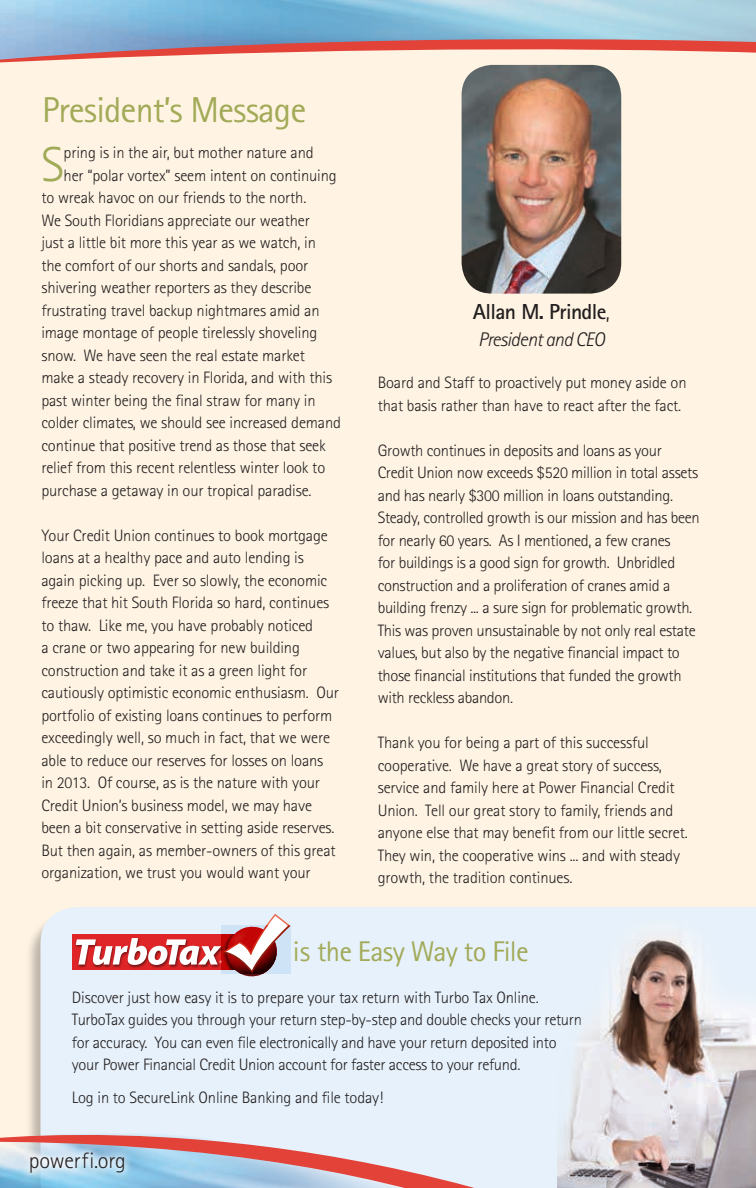
<style>
.page{position:relative;width:756px;height:1188px;background:#fff4e3}
.page>*{position:absolute;margin:0;border:0;box-sizing:border-box;transform-origin:0 0}
.t1{font:300 49.05px "Rotis Sans Serif";color:#a2aa58}
.t2{font:36px "Rotis Sans Serif";letter-spacing:-.025em;color:#a2aa58}
.t3{font:28.5px "Rotis Sans Serif";letter-spacing:-.025em;color:#a2aa58}
.t4{font:300 22.35px "Rotis Sans Serif";letter-spacing:-.01em;color:#231f20}
.t5{font:700 21.75px "Rotis Sans Serif";letter-spacing:-.03em;color:#231f20}
.t6{font:italic 300 19.8px "Rotis Sans Serif";letter-spacing:-.03em;color:#231f20}
.t7{font:300 16.5px/22.5px "Rotis Sans Serif";letter-spacing:-.01em;color:#231f20}
.s1{font-weight:300}
</style>
<div class="page">
<svg style="left:0;top:0;width:756px;height:225px"></svg>
<img style="left:462px;top:65px;width:159px;height:229px">
<div style="left:40px;top:907px;width:716px;height:175px;background:#e6f1fb"></div>
<svg style="left:76px;top:914px;width:214px;height:62px;background:#d9a1a6"></svg>
<svg style="left:0;top:1082px;width:558px;height:106px;background:#dbd9e3"></svg>
<svg style="left:21px;top:1143px;width:113px;height:39px;background:#b9d5e8"></svg>
<img style="left:558px;top:914px;width:198px;height:274px">
<h2 class="t2" style="left:42px;top:89px;width:266px">President’s Message</h2>
<h1 class="t1" style="left:41px;top:136px;width:24px">S</h1>
<p class="t7" style="left:64px;top:142px;width:252px">pring is in the air, but mother nature and</p>
<p class="t7" style="left:64px;top:164px;width:275px">her “polar vortex” seem intent on continuing</p>
<p class="t7" style="left:41px;top:187px;width:266px">to wreak havoc on our friends to the north.</p>
<p class="t7" style="left:41px;top:209px;width:270px">We South Floridians appreciate our weather</p>
<p class="t7" style="left:41px;top:232px;width:276px">just a little bit more this year as we watch, in</p>
<p class="t7" style="left:41px;top:254px;width:269px">the comfort of our shorts and sandals, poor</p>
<p class="t7" style="left:41px;top:277px;width:272px">shivering weather reporters as they describe</p>
<p class="t7" style="left:41px;top:299px;width:280px">frustrating travel backup nightmares amid an</p>
<p class="t7" style="left:41px;top:322px;width:278px">image montage of people tirelessly shoveling</p>
<p class="t7" style="left:41px;top:344px;width:265px">snow. We have seen the real estate market</p>
<p class="t7" style="left:41px;top:367px;width:292px">make a steady recovery in Florida, and with this</p>
<p class="t7" style="left:41px;top:389px;width:276px">past winter being the final straw for many in</p>
<p class="t7" style="left:41px;top:412px;width:301px">colder climates, we should see increased demand</p>
<p class="t7" style="left:41px;top:434px;width:286px">continue that positive trend as those that seek</p>
<p class="t7" style="left:41px;top:457px;width:285px">relief from this recent relentless winter look to</p>
<p class="t7" style="left:41px;top:479px;width:272px">purchase a getaway in our tropical paradise.</p>
<p class="t7" style="left:41px;top:524px;width:299px">Your Credit Union continues to book mortgage loans at a healthy pace and auto lending is again picking up. Ever so slowly, the economic freeze that hit South Florida so hard, continues to thaw. Like me, you have probably noticed<br>a crane or two appearing for new building construction and take it as a green light for cautiously optimistic economic enthusiasm. Our portfolio of existing loans continues to perform exceedingly well, so much in fact, that we were able to reduce our reserves for losses on loans in 2013. Of course, as is the nature with your Credit Union’s business model, we may have been a bit conservative in setting aside reserves.<br>But then again, as member-owners of this great organization, we trust you would want your</p>
<h3 class="t5" style="left:473px;top:298px;width:138px">Allan M. Prindle<span class="s1">,</span></h3>
<p class="t6" style="left:478px;top:328px;width:128px">President and CEO</p>
<p class="t7" style="left:378px;top:371px;width:310px">Board and Staff to proactively put money aside on that basis rather than have to react after the fact.</p>
<p class="t7" style="left:378px;top:439px;width:324px">Growth continues in deposits and loans as your Credit Union now exceeds $520 million in total assets and has nearly $300 million in loans outstanding.<br>Steady, controlled growth is our mission and has been for nearly 60 years. As I mentioned, a few cranes<br>for buildings is a good sign for growth. Unbridled construction and a proliferation of cranes amid a building frenzy ... a sure sign for problematic growth.<br>This was proven unsustainable by not only real estate values, but also by the negative financial impact to those financial institutions that funded the growth with reckless abandon.</p>
<p class="t7" style="left:378px;top:731px;width:312px">Thank you for being a part of this successful cooperative. We have a great story of success, service and family here at Power Financial Credit Union. Tell our great story to family, friends and anyone else that may benefit from our little secret.<br>They win, the cooperative wins ... and with steady growth, the tradition continues.</p>
<h3 class="t3" style="left:293px;top:935px;width:237px">is the Easy Way to File</h3>
<p class="t7" style="left:72px;top:986px;width:512px">Discover just how easy it is to prepare your tax return with Turbo Tax Online.<br>TurboTax guides you through your return step-by-step and double checks your return for accuracy. You can even file electronically and have your return deposited into your Power Financial Credit Union account for faster access to your refund.</p>
<p class="t7" style="left:72px;top:1086px;width:313px">Log in to SecureLink Online Banking and file today!</p>
<h3 class="t4" style="left:29px;top:1148px;width:99px">powerfi.org</h3>
</div>
